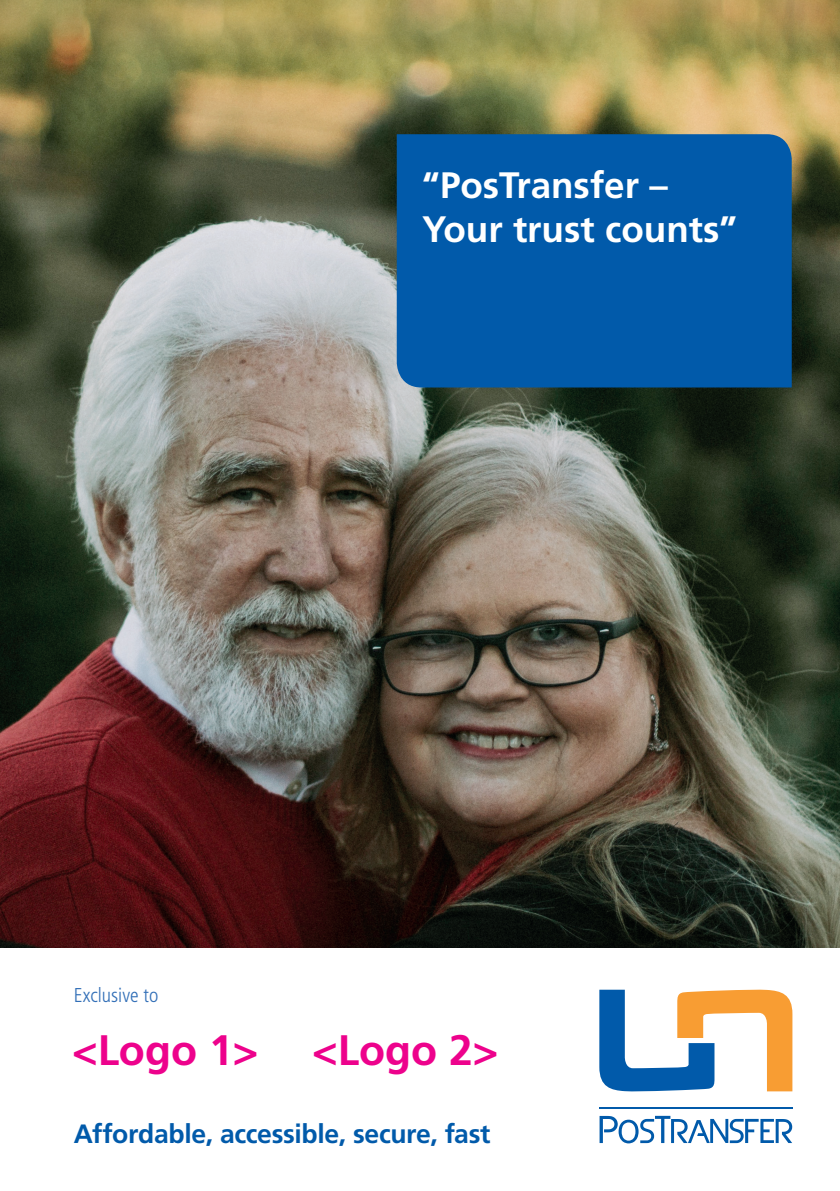
<style>
.page{position:relative;width:840px;height:1191px;background:#fff}
.page>*{position:absolute;margin:0;border:0;box-sizing:border-box;transform-origin:0 0}
.t1{font:700 42.6px "Frutiger LT Std";color:#ed028c}
.t2{font:700 36.8px/44.2px "Frutiger LT Std";color:#fff}
.t3{font:700 26.4px "Frutiger LT Std";letter-spacing:-.015em;color:#015aaa}
.t4{font:300 condensed 20px "Frutiger LT Std";color:#326fb7}
</style>
<div class="page">
<img style="left:0;top:0;width:839px;height:947px">
<div style="left:396px;top:134px;width:395px;height:253px;background:#015aaa"></div>
<svg style="left:599px;top:989px;width:193px;height:103px"></svg>
<hr style="left:599px;top:1106px;width:193px;height:2px;background:#015aaa">
<svg style="left:599px;top:1115px;width:192px;height:28px"></svg>
<h2 class="t2" style="left:422px;top:163px;width:316px">“PosTransfer –<br>Your trust counts”</h2>
<p class="t4" style="left:74px;top:983px;width:86px">Exclusive to</p>
<h1 class="t1" style="left:72px;top:1025px;width:188px">&lt;Logo 1&gt;</h1>
<h1 class="t1" style="left:312px;top:1025px;width:188px">&lt;Logo 2&gt;</h1>
<p class="t3" style="left:74px;top:1118px;width:418px">Affordable, accessible, secure, fast</p>
</div>
